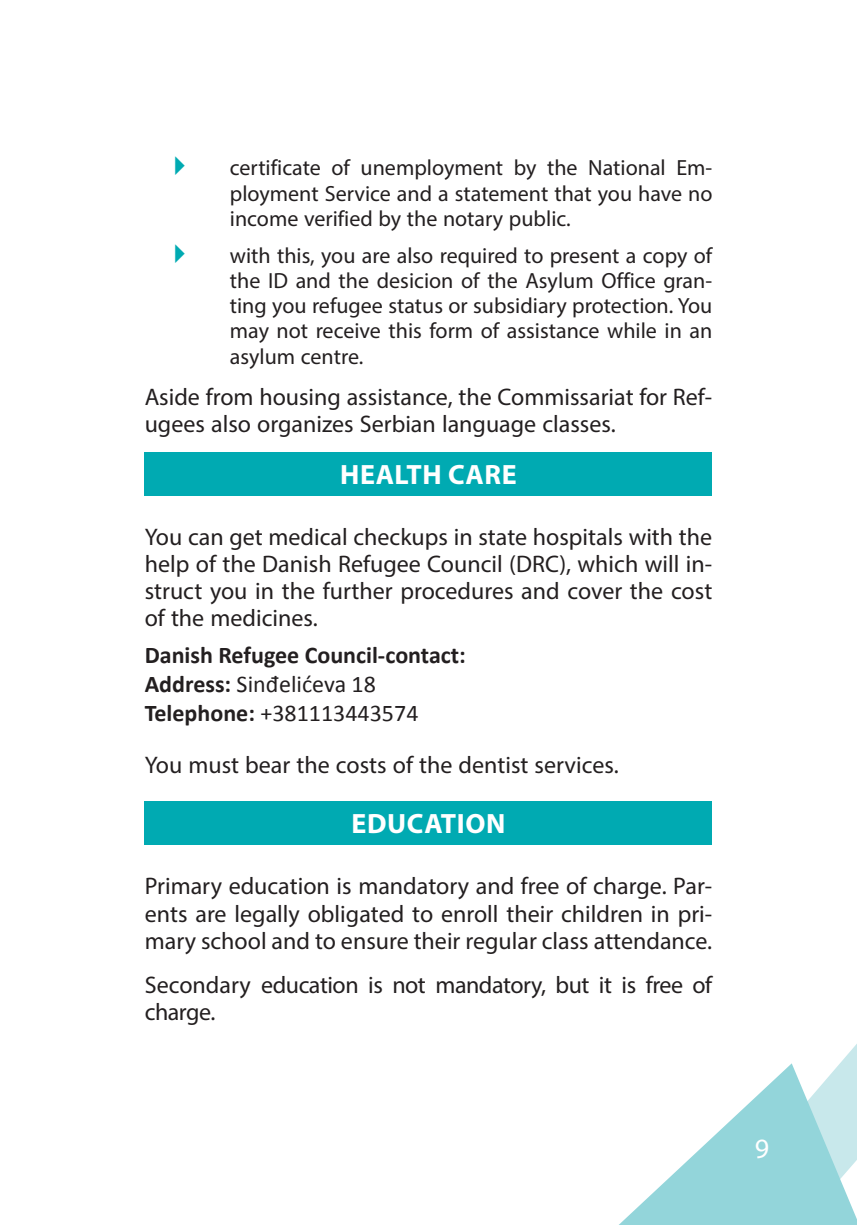
<style>
.page{position:relative;width:857px;height:1225px;background:#fff}
.page>*{position:absolute;margin:0;border:0;box-sizing:border-box;transform-origin:0 0}
.t1{font:700 28px "Myriad Pro";letter-spacing:.02em;color:#fff}
.t2{font:28px "Myriad Pro";color:#fff}
.t3{font:24px/27.2px "Myriad Pro";color:#231f20;text-align:justify}
.t4{font:700 24px/28.8px "Calibri";color:#231f20}
.t5{font:24px/27.2px "Myriad Pro";letter-spacing:-.02em;color:#231f20}
.t6{font:22px/25.4px "Myriad Pro";color:#231f20;text-align:justify}
.s1{font-weight:400}
</style>
<div class="page">
<svg style="left:619px;top:1045px;width:237px;height:180px"></svg>
<div style="left:145px;top:452px;width:566px;height:44px;background:#00aab2"></div>
<div style="left:145px;top:801px;width:566px;height:43px;background:#00aab2"></div>
<p class="t6" style="left:230px;top:157px;width:484px">certificate of unemployment by the National Em&shy;ployment Service and a statement that you have no income verified by the notary public.</p>
<p class="t6" style="left:230px;top:244px;width:483px">with this, you are also required to present a copy of the ID and the desicion of the Asylum Office gran&shy;ting you refugee status or subsidiary protection. You may not receive this form of assistance while in an asylum centre.</p>
<p class="t3" style="left:145px;top:385px;width:568px">Aside from housing assistance, the Commissariat for Ref&shy;ugees also organizes Serbian language classes.</p>
<p class="t1" style="left:340px;top:464px;width:178px">HEALTH CARE</p>
<p class="t3" style="left:145px;top:525px;width:568px">You can get medical checkups in state hospitals with the help of the Danish Refugee Council (DRC), which will in&shy;struct you in the further procedures and cover the cost of the medicines.</p>
<p class="t4" style="left:145px;top:643px;width:322px">Danish Refugee Council-contact:<br>Address: <span class="s1">Sinđelićeva 18<br></span>Telephone: <span class="s1">+381113443574</span></p>
<p class="t3" style="left:145px;top:753px;width:475px">You must bear the costs of the dentist services.</p>
<p class="t1" style="left:351px;top:813px;width:155px">EDUCATION</p>
<p class="t3" style="left:145px;top:874px;width:568px">Primary education is mandatory and free of charge. Par&shy;ents are legally obligated to enroll their children in pri&shy;mary school and to ensure their regular class attendance.</p>
<p class="t5" style="left:145px;top:973px;width:568px">Secondary education is not mandatory, but it is free of charge.</p>
<p class="t2" style="left:754px;top:1138px;width:16px">9</p>
</div>
